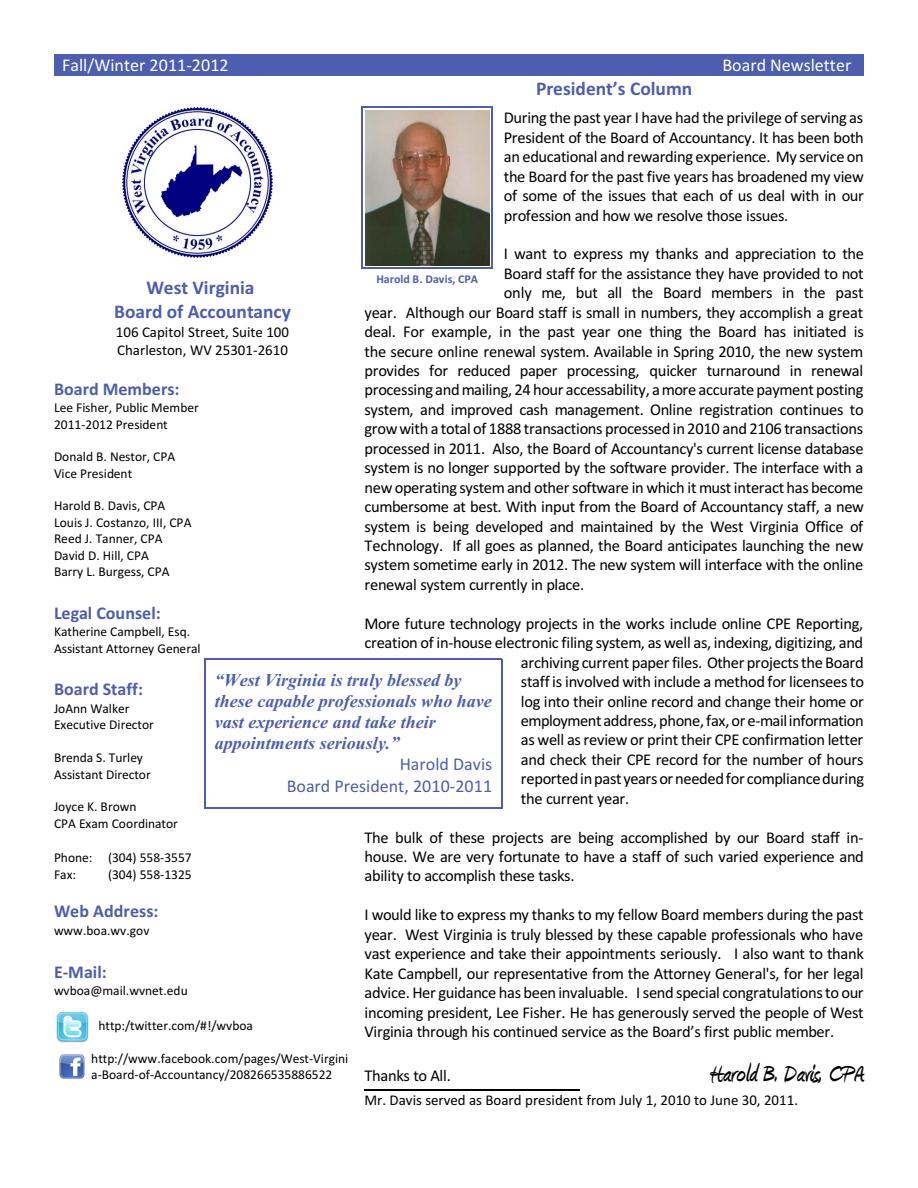
<style>
.page{position:relative;width:918px;height:1188px;background:#fff}
.page>*{position:absolute;margin:0;border:0;box-sizing:border-box;transform-origin:0 0}
.t1{font:700 30px "Amienne";color:#000}
.t2{font:700 19.5px/23.7px "Calibri";color:#4d5eb0;text-align:center}
.t3{font:italic 700 18px/20.9px "Times New Roman";color:#4d5eb0}
.t4{font:700 18px "Calibri";color:#4d5eb0}
.t5{font:18px "Calibri";color:#fff}
.t6{font:18px/21.9px "Calibri";color:#4d5eb0;text-align:right}
.t7{font:16.5px/19.5px "Calibri";letter-spacing:-.02em;color:#000;text-align:justify}
.t8{font:15px/18.1px "Calibri";color:#000}
.t9{font:13.5px/16.4px "Calibri";color:#000}
.t10{font:700 12px "Calibri";color:#4d5eb0}
</style>
<div class="page">
<div style="left:54px;top:54px;width:810px;height:22px;background:#4d5eb0"></div>
<img style="left:122px;top:105px;width:151px;height:153px">
<img style="left:365px;top:110px;width:125px;height:156px">
<hr style="left:362px;top:107px;width:1px;height:162px;background:#4d5eb0">
<hr style="left:492px;top:107px;width:1px;height:162px;background:#4d5eb0">
<hr style="left:362px;top:107px;width:131px;height:1px;background:#4d5eb0">
<hr style="left:362px;top:268px;width:131px;height:1px;background:#4d5eb0">
<img style="left:57px;top:1012px;width:32px;height:31px">
<img style="left:59px;top:1054px;width:26px;height:25px">
<hr style="left:364px;top:1089px;width:216px;height:2px;background:#000">
<hr style="left:204px;top:659px;width:2px;height:149px;background:#4d5eb0">
<hr style="left:501px;top:659px;width:2px;height:149px;background:#4d5eb0">
<hr style="left:204px;top:659px;width:298px;height:1px;background:#4d5eb0">
<hr style="left:204px;top:807px;width:298px;height:1px;background:#4d5eb0">
<p class="t5" style="left:62px;top:58px;width:168px">Fall/Winter 2011-2012</p>
<p class="t5" style="left:723px;top:58px;width:130px">Board Newsletter</p>
<p class="t2" style="left:536px;top:78px;width:158px">President’s Column</p>
<p class="t7" style="left:504px;top:109px;width:362px">During the past year I have had the privilege of serving as President of the Board of Accountancy. It has been both an educational and rewarding experience. My service on the Board for the past five years has broadened my view of some of the issues that each of us deal with in our profession and how we resolve those issues.</p>
<p class="t7" style="left:504px;top:246px;width:362px">I want to express my thanks and appreciation to the</p>
<p class="t7" style="left:504px;top:265px;width:361px">Board staff for the assistance they have provided to not</p>
<p class="t7" style="left:504px;top:284px;width:361px">only me, but all the Board members in the past</p>
<p class="t7" style="left:364px;top:304px;width:500px">year. Although our Board staff is small in numbers, they accomplish a great</p>
<p class="t7" style="left:364px;top:323px;width:501px">deal. For example, in the past year one thing the Board has initiated is</p>
<p class="t7" style="left:364px;top:343px;width:500px">the secure online renewal system. Available in Spring 2010, the new system</p>
<p class="t7" style="left:364px;top:362px;width:500px">provides for reduced paper processing, quicker turnaround in renewal</p>
<p class="t7" style="left:364px;top:382px;width:501px">processing andmailing, 24hour accessability, amore accurate payment posting</p>
<p class="t7" style="left:364px;top:401px;width:501px">system, and improved cash management. Online registration continues to</p>
<p class="t7" style="left:364px;top:420px;width:500px">growwith a total of 1888 transactions processed in 2010 and 2106 transactions</p>
<p class="t7" style="left:364px;top:440px;width:501px">processed in 2011. Also, the Board of Accountancy's current license database</p>
<p class="t7" style="left:364px;top:459px;width:500px">system is no longer supported by the software provider. The interface with a</p>
<p class="t7" style="left:364px;top:479px;width:500px">new operating systemand other software in which it must interact has become</p>
<p class="t7" style="left:364px;top:498px;width:501px">cumbersome at best. With input from the Board of Accountancy staff, a new</p>
<p class="t7" style="left:364px;top:518px;width:500px">system is being developed and maintained by the West Virginia Office of</p>
<p class="t7" style="left:364px;top:537px;width:501px">Technology. If all goes as planned, the Board anticipates launching the new</p>
<p class="t7" style="left:364px;top:557px;width:500px">system sometime early in 2012. The new system will interface with the online</p>
<p class="t7" style="left:364px;top:576px;width:221px">renewal system currently in place.</p>
<p class="t7" style="left:364px;top:615px;width:500px">More future technology projects in the works include online CPE Reporting,</p>
<p class="t7" style="left:364px;top:634px;width:500px">creation of in-house electronic filing system, as well as, indexing, digitizing, and</p>
<p class="t7" style="left:521px;top:654px;width:344px">archiving current paper files. Other projectstheBoard</p>
<p class="t7" style="left:521px;top:673px;width:345px">staff is involved with include a method for licensees to</p>
<p class="t7" style="left:521px;top:693px;width:345px">log into their online record and change their home or</p>
<p class="t7" style="left:521px;top:712px;width:344px">employmentaddress,phone,fax,ore-mailinformation</p>
<p class="t7" style="left:521px;top:732px;width:344px">as well as review or print their CPE confirmation letter</p>
<p class="t7" style="left:521px;top:751px;width:344px">and check their CPE record for the number of hours</p>
<p class="t7" style="left:521px;top:770px;width:345px">reportedinpastyearsorneededfor complianceduring</p>
<p class="t7" style="left:521px;top:790px;width:110px">the current year.</p>
<p class="t7" style="left:364px;top:829px;width:501px">The bulk of these projects are being accomplished by our Board staff in&shy;house. We are very fortunate to have a staff of such varied experience and ability to accomplish these tasks.</p>
<p class="t7" style="left:364px;top:906px;width:501px">I would like to express my thanks to my fellow Board members during the past year. West Virginia is truly blessed by these capable professionals who have vast experience and take their appointments seriously. I also want to thank Kate Campbell, our representative from the Attorney General's, for her legal advice. Her guidance has beeninvaluable. I send special congratulations to our incoming president, Lee Fisher. He has generously served the people of West Virginia through his continued service as the Board’s first public member.</p>
<p class="t7" style="left:364px;top:1067px;width:88px">Thanks to All.</p>
<h1 class="t1" style="left:710px;top:1061px;width:156px">Harold B. Davis, CPA</h1>
<p class="t8" style="left:364px;top:1092px;width:435px">Mr. Davis served as Board president from July 1, 2010 to June 30, 2011.</p>
<p class="t10" style="left:376px;top:274px;width:103px">Harold B. Davis, CPA</p>
<p class="t2" style="left:114px;top:277px;width:178px">West Virginia<br>Board of Accountancy</p>
<p class="t8" style="left:116px;top:324px;width:175px">106 Capitol Street, Suite 100<br>Charleston, WV 25301-2610</p>
<p class="t4" style="left:54px;top:381px;width:127px">Board Members:</p>
<p class="t9" style="left:54px;top:401px;width:146px">Lee Fisher, Public Member<br>2011-2012 President</p>
<p class="t9" style="left:54px;top:450px;width:123px">Donald B. Nestor, CPA<br>Vice President</p>
<p class="t9" style="left:54px;top:499px;width:139px">Harold B. Davis, CPA<br>Louis J. Costanzo, III, CPA<br>Reed J. Tanner, CPA<br>David D. Hill, CPA<br>Barry L. Burgess, CPA</p>
<p class="t4" style="left:54px;top:605px;width:108px">Legal Counsel:</p>
<p class="t9" style="left:54px;top:625px;width:148px">Katherine Campbell, Esq.<br>Assistant Attorney General</p>
<p class="t4" style="left:54px;top:682px;width:91px">Board Staff:</p>
<p class="t9" style="left:54px;top:701px;width:101px">JoAnn Walker<br>Executive Director</p>
<p class="t9" style="left:54px;top:751px;width:98px">Brenda S. Turley<br>Assistant Director</p>
<p class="t9" style="left:54px;top:800px;width:125px">Joyce K. Brown<br>CPA Exam Coordinator</p>
<p class="t9" style="left:54px;top:851px;width:139px">Phone: (304) 558-3557<br>Fax:</p>
<p class="t3" style="left:215px;top:672px;width:279px">“West Virginia is truly blessed by these capable professionals who have vast experience and take their appointments seriously.”</p>
<p class="t6" style="left:287px;top:754px;width:207px">Harold Davis<br>Board President, 2010-2011</p>
<p class="t9" style="left:108px;top:867px;width:85px">(304) 558-1325</p>
<p class="t4" style="left:54px;top:904px;width:106px">Web Address:</p>
<p class="t9" style="left:54px;top:924px;width:97px">www.boa.wv.gov</p>
<p class="t4" style="left:54px;top:964px;width:54px">E-Mail:</p>
<p class="t9" style="left:54px;top:984px;width:135px">wvboa@mail.wvnet.edu</p>
<p class="t9" style="left:98px;top:1018px;width:156px">http:/twitter.com/#!/wvboa</p>
<p class="t9" style="left:91px;top:1051px;width:258px">http://www.facebook.com/pages/West-Virgini a-Board-of-Accountancy/208266535886522</p>
</div>
